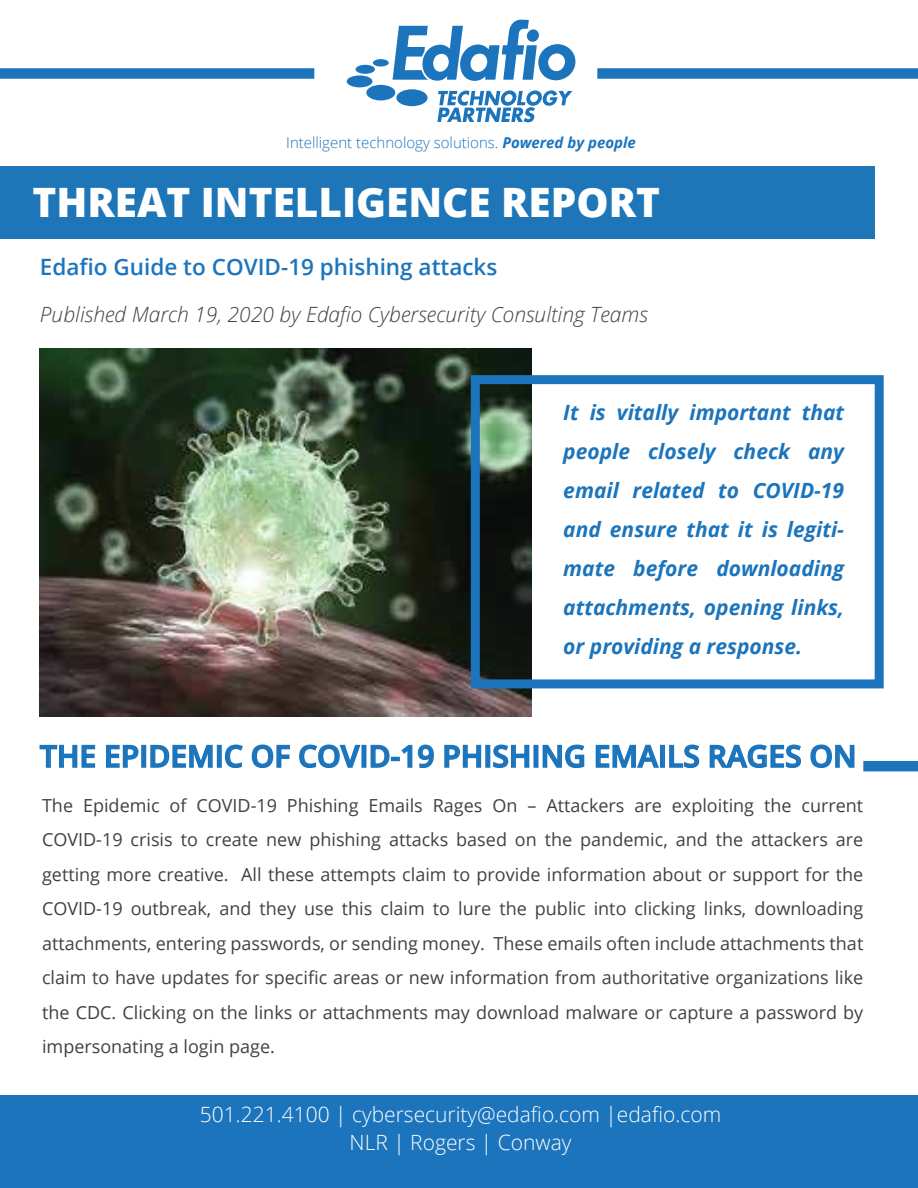
<style>
.page{position:relative;width:918px;height:1188px;background:#fff}
.page>*{position:absolute;margin:0;border:0;box-sizing:border-box;transform-origin:0 0}
.t1{font:800 40.5px "Open Sans";color:#fff}
.t2{font:600 30px "Open Sans";color:#1c75bc}
.t3{font:600 22.5px "Open Sans";color:#1c75bc}
.t4{font:italic 700 21px/39px "Open Sans";color:#1c75bc;text-align:justify}
.t5{font:300 21px/28.5px "Open Sans";color:#fff;text-align:center}
.t6{font:italic 300 21px "Open Sans";color:#414042}
.t7{font:18px/34.5px "Open Sans";color:#414042;text-align:justify}
.t8{font:300 15px "Open Sans";color:#1c75bc}
.s1{font-weight:700;font-style:italic}
</style>
<div class="page">
<div style="left:0;top:166px;width:874px;height:72px;background:#1e76b8"></div>
<div style="left:0;top:1095px;width:918px;height:93px;background:#1c75bc"></div>
<svg style="left:347px;top:19px;width:229px;height:103px"></svg>
<div style="left:0;top:68px;width:314px;height:11px;background:#1c75bc"></div>
<div style="left:597px;top:68px;width:321px;height:11px;background:#1c75bc"></div>
<img style="left:40px;top:348px;width:492px;height:369px">
<div style="left:471px;top:375px;width:413px;height:313px;border:9px solid #1c75bc"></div>
<svg style="left:39px;top:744px;width:57px;height:24px"></svg>
<svg style="left:106px;top:744px;width:33px;height:24px"></svg>
<div style="left:141px;top:745px;width:5px;height:23px;border:2px solid #1c75bc"></div>
<svg style="left:150px;top:744px;width:63px;height:24px"></svg>
<div style="left:217px;top:745px;width:5px;height:23px;border:2px solid #1c75bc"></div>
<svg style="left:224px;top:744px;width:19px;height:25px"></svg>
<svg style="left:251px;top:744px;width:39px;height:25px"></svg>
<svg style="left:299px;top:744px;width:63px;height:25px"></svg>
<div style="left:361px;top:745px;width:5px;height:23px;border:2px solid #1c75bc"></div>
<svg style="left:370px;top:744px;width:64px;height:25px"></svg>
<svg style="left:444px;top:744px;width:38px;height:24px"></svg>
<div style="left:485px;top:745px;width:5px;height:23px;border:2px solid #1c75bc"></div>
<svg style="left:493px;top:744px;width:37px;height:25px"></svg>
<div style="left:534px;top:745px;width:5px;height:23px;border:2px solid #1c75bc"></div>
<svg style="left:542px;top:744px;width:43px;height:25px"></svg>
<svg style="left:595px;top:744px;width:64px;height:24px"></svg>
<div style="left:660px;top:745px;width:5px;height:23px;border:2px solid #1c75bc"></div>
<svg style="left:669px;top:744px;width:31px;height:25px"></svg>
<svg style="left:709px;top:744px;width:93px;height:25px"></svg>
<svg style="left:810px;top:744px;width:45px;height:25px"></svg>
<div style="left:863px;top:761px;width:55px;height:10px;background:#1c75bc"></div>
<p class="t8" style="left:286px;top:133px;width:351px">Intelligent technology solutions. <span class="s1">Powered by people</span></p>
<h1 class="t1" style="left:32px;top:171px;width:629px">THREAT INTELLIGENCE REPORT</h1>
<p class="t3" style="left:40px;top:251px;width:459px">Edafio Guide to COVID-19 phishing attacks</p>
<p class="t6" style="left:40px;top:300px;width:610px">Published March 19, 2020 by Edafio Cybersecurity Consulting Teams</p>
<p class="t4" style="left:563px;top:393px;width:282px">It is vitally important that people closely check any email related to COVID-19 and ensure that it is legiti&shy;mate before downloading attachments, opening links, or providing a response.</p>
<h2 class="t2" style="left:40px;top:736px;width:818px">THE EPIDEMIC OF COVID-19 PHISHING EMAILS RAGES ON</h2>
<p class="t7" style="left:42px;top:787px;width:823px">The Epidemic of COVID-19 Phishing Emails Rages On – Attackers are exploiting the current COVID-19 crisis to create new phishing attacks based on the pandemic, and the attackers are getting more creative. All these attempts claim to provide information about or support for the COVID-19 outbreak, and they use this claim to lure the public into clicking links, downloading attachments, entering passwords, or sending money. These emails often include attachments that claim to have updates for specific areas or new information from authoritative organizations like the CDC. Clicking on the links or attachments may download malware or capture a password by impersonating a login page.</p>
<p class="t5" style="left:200px;top:1099px;width:523px">501.221.4100 | cybersecurity@edafio.com |edafio.com<br>NLR | Rogers | Conway</p>
</div>
